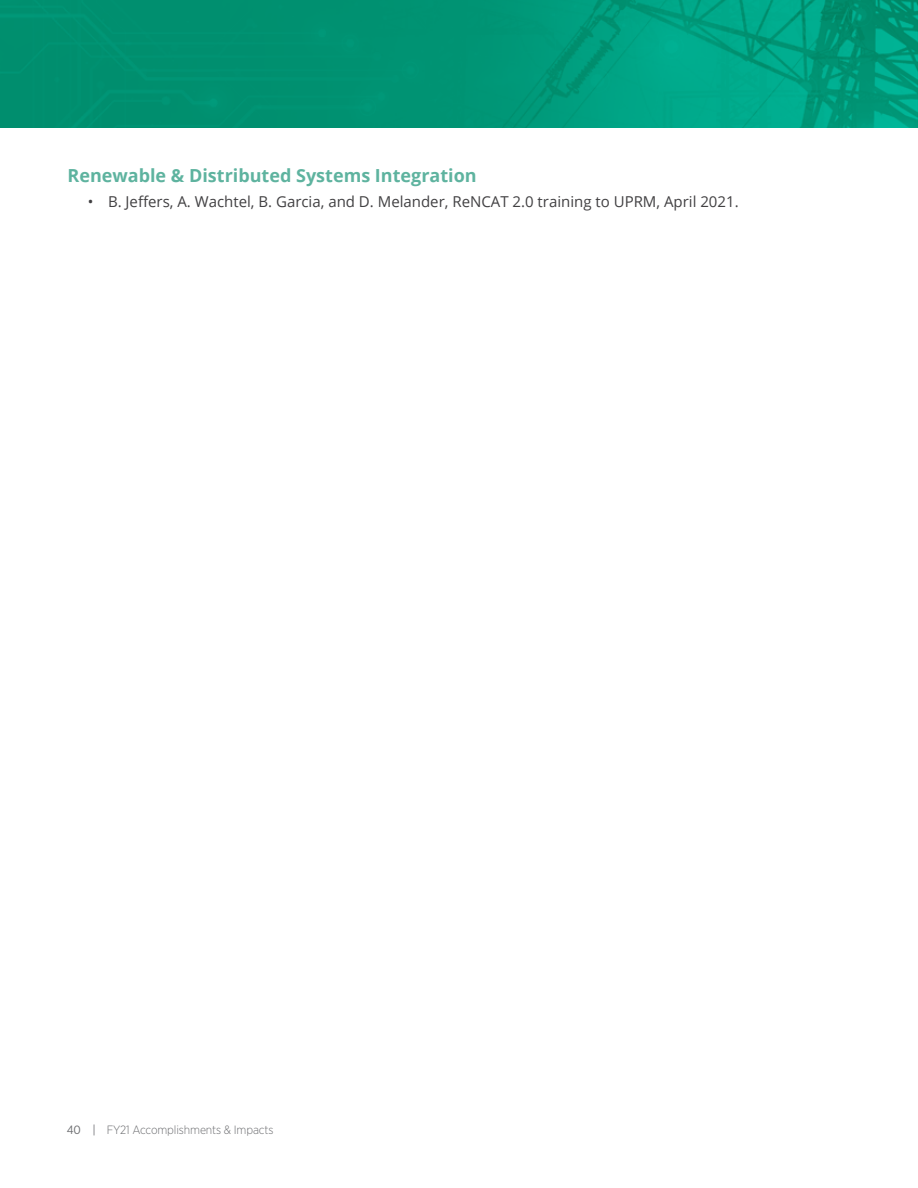
<style>
.page{position:relative;width:918px;height:1188px;background:#fff}
.page>*{position:absolute;margin:0;border:0;box-sizing:border-box;transform-origin:0 0}
.t1{font:700 18px "Open Sans";color:#5eb39f}
.t2{font:15px "Open Sans";color:#414042}
.t3{font:300 12px "Gotham Narrow";letter-spacing:-.01em;color:#6d6e71}
.s1{font-weight:400}
</style>
<div class="page">
<img style="left:0;top:0;width:918px;height:127px">
<p class="t1" style="left:68px;top:163px;width:411px">Renewable &amp; Distributed Systems Integration</p>
<p class="t2" style="left:88px;top:191px;width:652px">• B. Jeffers, A. Wachtel, B. Garcia, and D. Melander, ReNCAT 2.0 training to UPRM, April 2021.</p>
<p class="t3" style="left:67px;top:1122px;width:208px"><span class="s1">40 |</span> FY21 Accomplishments &amp; Impacts</p>
</div>
